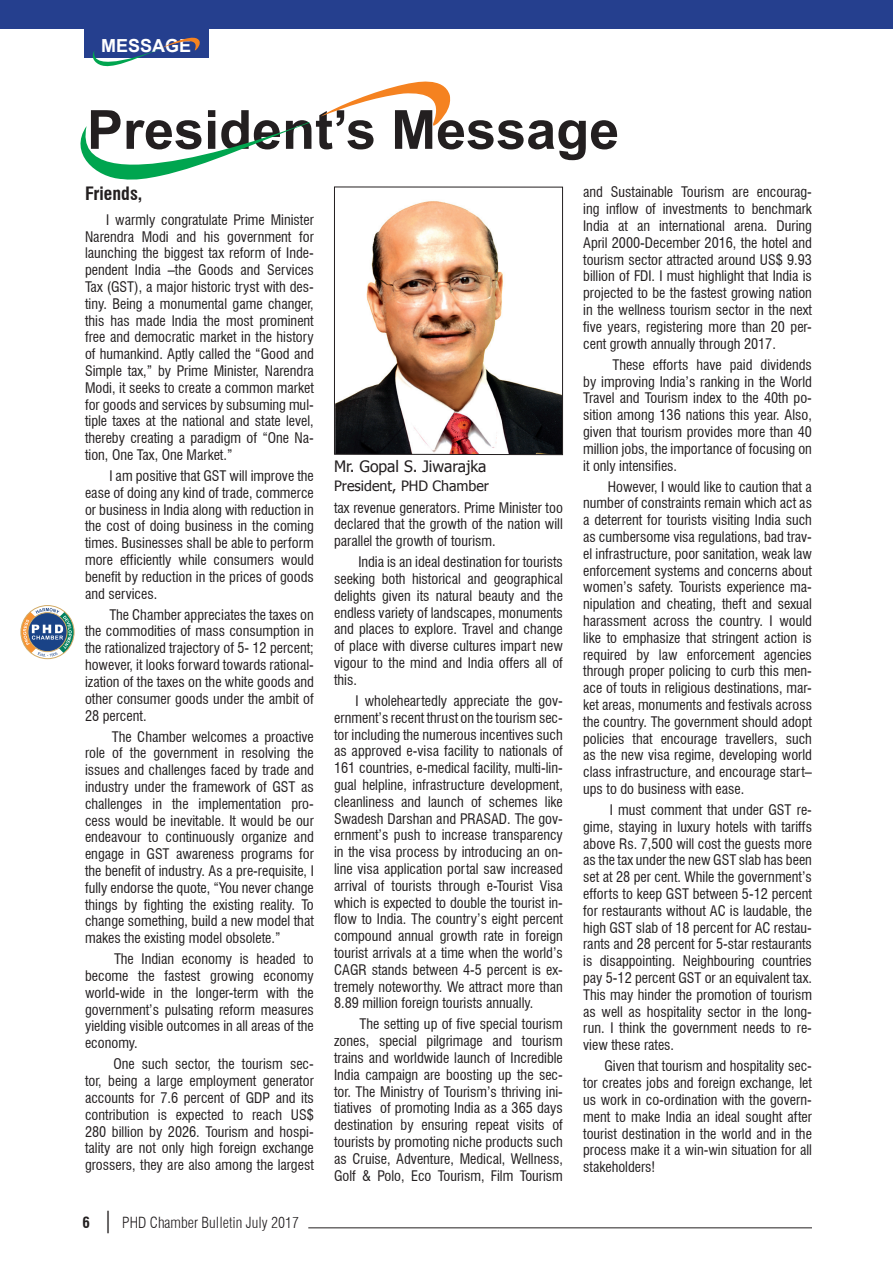
<style>
.page{position:relative;width:893px;height:1263px;background:#fff}
.page>*{position:absolute;margin:0;border:0;box-sizing:border-box;transform-origin:0 0}
.t1{font:700 54px "Arial";color:#231f20}
.Body_TEXT_NEW{font:700 condensed 18px "Swiss 721 BT";color:#231f20}
.t2{font:700 18px "Arial";color:#fff}
.t3{font:15.75px "Tahoma";color:#231f20}
.t4{font:300 condensed 15px "Swiss 721 BT";color:#231f20}
.PARA_STYLE{font:condensed 14.25px/16.8px "Swiss 721 BT";color:#231f20;text-align:justify}
.t5{font:14.25px "Tahoma";color:#231f20}
.s1{font-weight:700}
.s2{font-family:"Arial";font-weight:700;font-style:italic;font-stretch:normal;font-size:24px}
</style>
<div class="page">
<div style="left:0;top:0;width:893px;height:28px;background:#253f8e"></div>
<hr style="left:308px;top:1227px;width:504px;height:1px;background:#231f20">
<svg style="left:21px;top:608px;width:53px;height:49px"></svg>
<svg style="left:80px;top:122px;width:229px;height:58px"></svg>
<svg style="left:321px;top:81px;width:130px;height:45px"></svg>
<img style="left:336px;top:201px;width:225px;height:252px">
<div style="left:334px;top:187px;width:229px;height:268px;border:1px solid #231f20"></div>
<div style="left:84px;top:24px;width:124px;height:33px;background:#253f8e"></div>
<svg style="left:93px;top:38px;width:107px;height:28px"></svg>
<p class="t2" style="left:101px;top:34px;width:92px">MESSAGE</p>
<p class="t1" style="left:87px;top:94px;width:534px">President’s Message</p>
<p class="Body_TEXT_NEW" style="left:85px;top:183px;width:59px">Friends,</p>
<p class="PARA_STYLE" style="left:85px;top:211px;width:230px;text-indent:21px">I warmly congratulate Prime Minister Narendra Modi and his government for launching the biggest tax reform of Inde&shy;pendent India –the Goods and Services Tax (GST), a major historic tryst with des&shy;tiny. Being a monumental game changer, this has made India the most prominent free and democratic market in the history of humankind. Aptly called the “Good and Simple tax,” by Prime Minister, Narendra Modi, it seeks to create a common market for goods and services by subsuming mul&shy;tiple taxes at the national and state level, thereby creating a paradigm of “One Na&shy;tion, One Tax, One Market.”</p>
<p class="PARA_STYLE" style="left:85px;top:467px;width:230px;text-indent:24px">I am positive that GST will improve the ease of doing any kind of trade, commerce or business in India along with reduction in the cost of doing business in the coming times. Businesses shall be able to perform more efficiently while consumers would benefit by reduction in the prices of goods and services.</p>
<p class="PARA_STYLE" style="left:85px;top:606px;width:230px;text-indent:24px">The Chamber appreciates the taxes on the commodities of mass consumption in the rationalized trajectory of 5- 12 percent; however, it looks forward towards rational&shy;ization of the taxes on the white goods and other consumer goods under the ambit of 28 percent.</p>
<p class="PARA_STYLE" style="left:85px;top:728px;width:230px;text-indent:27px">The Chamber welcomes a proactive role of the government in resolving the issues and challenges faced by trade and industry under the framework of GST as challenges in the implementation pro&shy;cess would be inevitable. It would be our endeavour to continuously organize and engage in GST awareness programs for the benefit of industry. As a pre-requisite, I fully endorse the quote, “You never change things by fighting the existing reality. To change something, build a new model that makes the existing model obsolete.”</p>
<p class="PARA_STYLE" style="left:85px;top:951px;width:230px;text-indent:29px">The Indian economy is headed to become the fastest growing economy world-wide in the longer-term with the government’s pulsating reform measures yielding visible outcomes in all areas of the economy.</p>
<p class="PARA_STYLE" style="left:85px;top:1056px;width:230px;text-indent:28px">One such sector, the tourism sec&shy;tor, being a large employment generator accounts for 7.6 percent of GDP and its contribution is expected to reach US$ 280 billion by 2026. Tourism and hospi&shy;tality are not only high foreign exchange grossers, they are also among the largest</p>
<p class="PARA_STYLE" style="left:583px;top:184px;width:230px">and Sustainable Tourism are encourag&shy;ing inflow of investments to benchmark India at an international arena. During April 2000-December 2016, the hotel and tourism sector attracted around US$ 9.93 billion of FDI. I must highlight that India is projected to be the fastest growing nation in the wellness tourism sector in the next five years, registering more than 20 per&shy;cent growth annually through 2017.</p>
<p class="PARA_STYLE" style="left:583px;top:356px;width:230px;text-indent:29px">These efforts have paid dividends by improving India’s ranking in the World Travel and Tourism index to the 40th po&shy;sition among 136 nations this year. Also, given that tourism provides more than 40 million jobs, the importance of focusing on it only intensifies.</p>
<p class="PARA_STYLE" style="left:583px;top:478px;width:230px;text-indent:25px">However, I would like to caution that a number of constraints remain which act as a deterrent for tourists visiting India such as cumbersome visa regulations, bad trav&shy;el infrastructure, poor sanitation, weak law enforcement systems and concerns about women’s safety. Tourists experience ma&shy;nipulation and cheating, theft and sexual harassment across the country. I would like to emphasize that stringent action is required by law enforcement agencies through proper policing to curb this men&shy;ace of touts in religious destinations, mar&shy;ket areas, monuments and festivals across the country. The government should adopt policies that encourage travellers, such as the new visa regime, developing world class infrastructure, and encourage start– ups to do business with ease.</p>
<p class="PARA_STYLE" style="left:583px;top:801px;width:230px;text-indent:27px">I must comment that under GST re&shy;gime, staying in luxury hotels with tariffs above Rs. 7,500 will cost the guests more as the tax under the new GST slab has been set at 28 per cent. While the government’s efforts to keep GST between 5-12 percent for restaurants without AC is laudable, the high GST slab of 18 percent for AC restau&shy;rants and 28 percent for 5-star restaurants is disappointing. Neighbouring countries pay 5-12 percent GST or an equivalent tax.<br>This may hinder the promotion of tourism as well as hospitality sector in the long&shy;run. I think the government needs to re&shy;view these rates.</p>
<p class="PARA_STYLE" style="left:583px;top:1058px;width:230px;text-indent:21px">Given that tourism and hospitality sec&shy;tor creates jobs and foreign exchange, let us work in co-ordination with the govern&shy;ment to make India an ideal sought after tourist destination in the world and in the process make it a win-win situation for all stakeholders!</p>
<p class="t3" style="left:334px;top:455px;width:154px">Mr. Gopal S. Jiwarajka</p>
<p class="t5" style="left:334px;top:476px;width:156px">President, PHD Chamber</p>
<p class="PARA_STYLE" style="left:334px;top:499px;width:230px">tax revenue generators. Prime Minister too declared that the growth of the nation will parallel the growth of tourism.</p>
<p class="PARA_STYLE" style="left:334px;top:554px;width:230px;text-indent:24px">India is an ideal destination for tourists seeking both historical and geographical delights given its natural beauty and the endless variety of landscapes, monuments and places to explore. Travel and change of place with diverse cultures impart new vigour to the mind and India offers all of this.</p>
<p class="PARA_STYLE" style="left:334px;top:692px;width:230px;text-indent:21px">I wholeheartedly appreciate the gov&shy;ernment’s recent thrust on the tourism sec&shy;tor including the numerous incentives such as approved e-visa facility to nationals of 161 countries, e-medical facility, multi-lin&shy;gual helpline, infrastructure development, cleanliness and launch of schemes like Swadesh Darshan and PRASAD. The gov&shy;ernment’s push to increase transparency in the visa process by introducing an on&shy;line visa application portal saw increased arrival of tourists through e-Tourist Visa which is expected to double the tourist in&shy;flow to India. The country’s eight percent compound annual growth rate in foreign tourist arrivals at a time when the world’s CAGR stands between 4-5 percent is ex&shy;tremely noteworthy. We attract more than 8.89 million foreign tourists annually.</p>
<p class="PARA_STYLE" style="left:334px;top:1016px;width:230px;text-indent:26px">The setting up of five special tourism zones, special pilgrimage and tourism trains and worldwide launch of Incredible India campaign are boosting up the sec&shy;tor. The Ministry of Tourism’s thriving ini&shy;tiatives of promoting India as a 365 days destination by ensuring repeat visits of tourists by promoting niche products such as Cruise, Adventure, Medical, Wellness, Golf &amp; Polo, Eco Tourism, Film Tourism</p>
<p class="t4" style="left:83px;top:1214px;width:218px"><span class="s1">6</span> <span class="s2">|</span> PHD Chamber Bulletin July 2017</p>
</div>
